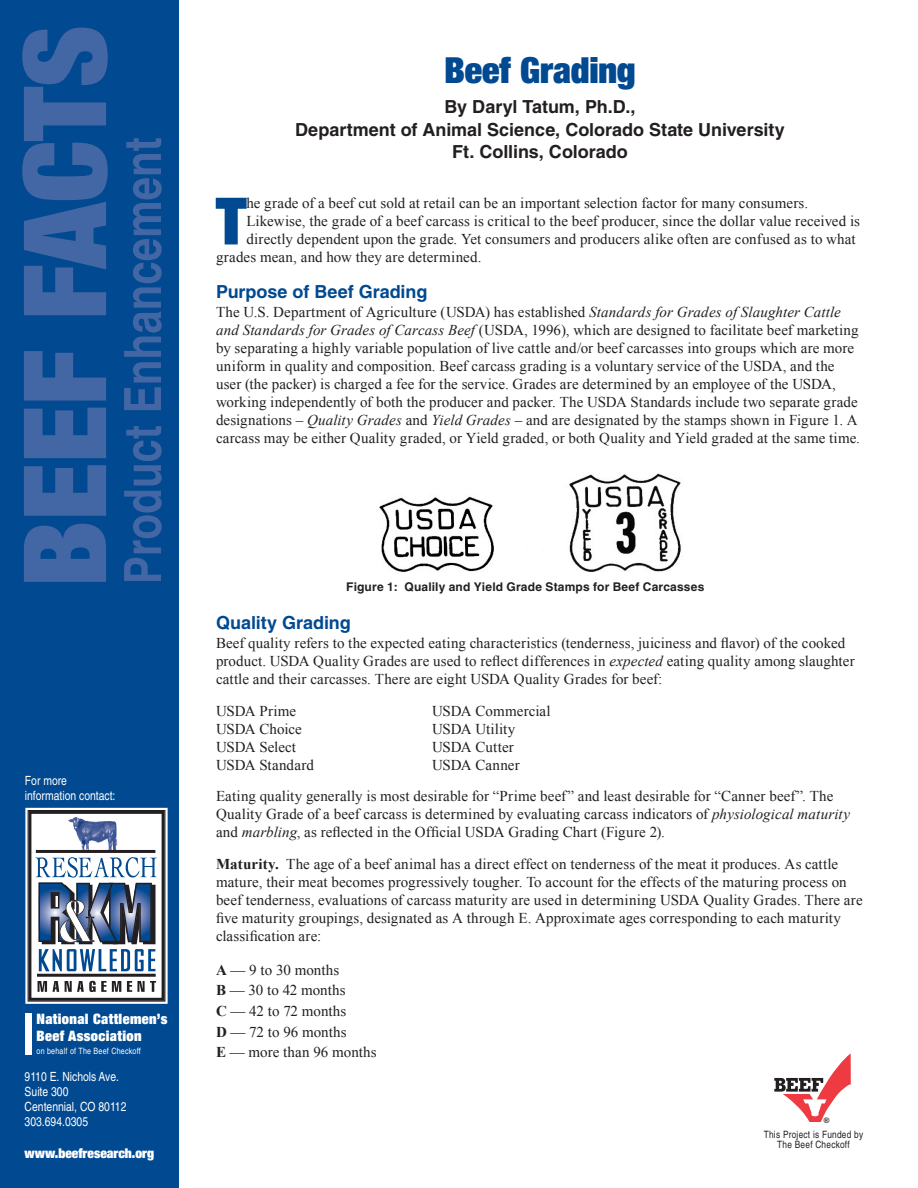
<style>
.page{position:relative;width:918px;height:1188px;background:#fff}
.page>*{position:absolute;margin:0;border:0;box-sizing:border-box;transform-origin:0 0}
._1st_Body_Copy{font:900 expanded 65.4px "Helvetica Neue";color:#014990}
.Head{font:900 expanded 36px "Helvetica Neue";letter-spacing:-.005em;color:#014990}
.Byline{font:700 18px "Helvetica";color:#231f20}
.Subhead{font:700 18px "Helvetica";color:#014990}
.Body_Copy{font:15px/18px "Times New Roman";letter-spacing:.005em;color:#231f20}
._1st_Body_Copy-2{font:15px "Times New Roman";letter-spacing:.005em;color:#231f20}
.t1{font:900 expanded 14.4px/17.2px "Helvetica Neue";letter-spacing:.025em;color:#fff}
.t2{font:900 expanded 13.5px "Helvetica Neue";color:#fff}
.t3{font:condensed 12.6px/15.1px "Helvetica";color:#fff}
.t4{font:700 12px "Helvetica";letter-spacing:.015em;color:#231f20}
.t5{font:condensed 10.05px/10.6px "Helvetica";letter-spacing:.025em;color:#231f20;text-align:center}
.t6{font:condensed 8.7px "Helvetica";letter-spacing:.025em;color:#fff}
.t7{font:700 7.65px "Arial";color:#231f20}
.s1{font-style:italic}
.s2{font-weight:700}
</style>
<div class="page">
<div style="left:0;top:0;width:179px;height:1188px;background:#014990"></div>
<svg style="left:774px;top:1053px;width:77px;height:69px"></svg>
<svg style="left:24px;top:524px;width:82px;height:58px;background:#3961a1"></svg>
<svg style="left:24px;top:465px;width:82px;height:51px"></svg>
<svg style="left:24px;top:408px;width:82px;height:50px"></svg>
<svg style="left:24px;top:351px;width:82px;height:50px"></svg>
<svg style="left:22px;top:28px;width:86px;height:287px"></svg>
<div style="left:25px;top:1013px;width:7px;height:42px;background:#fff"></div>
<svg style="left:124px;top:491px;width:38px;height:90px"></svg>
<svg style="left:126px;top:426px;width:36px;height:59px"></svg>
<svg style="left:124px;top:138px;width:38px;height:272px"></svg>
<div style="left:25px;top:808px;width:143px;height:196px;border:5px solid #fff"></div>
<div style="left:28px;top:811px;width:137px;height:190px;background:#fff"></div>
<div style="left:28px;top:811px;width:137px;height:190px;border:3px solid #231f20"></div>
<svg style="left:38px;top:981px;width:21px;height:11px"></svg>
<svg style="left:65px;top:981px;width:41px;height:11px"></svg>
<svg style="left:112px;top:981px;width:9px;height:11px"></svg>
<svg style="left:127px;top:981px;width:29px;height:11px"></svg>
<hr style="left:37px;top:974px;width:119px;height:3px;background:#231f20">
<svg style="left:36px;top:857px;width:121px;height:114px"></svg>
<img style="left:66px;top:817px;width:52px;height:33px">
<hr style="left:36px;top:850px;width:119px;height:3px;background:#231f20">
<img style="left:379px;top:473px;width:302px;height:99px">
<p class="Head" style="left:444px;top:47px;width:193px">Beef Grading</p>
<p class="Byline" style="left:444px;top:96px;width:193px">By Daryl Tatum, Ph.D.,</p>
<p class="Byline" style="left:295px;top:118px;width:491px">Department of Animal Science, Colorado State University</p>
<p class="Byline" style="left:452px;top:141px;width:177px">Ft. Collins, Colorado</p>
<p class="_1st_Body_Copy" style="left:216px;top:179px;width:32px">T</p>
<p class="_1st_Body_Copy-2" style="left:246px;top:193px;width:563px">he grade of a beef cut sold at retail can be an important selection factor for many consumers.</p>
<p class="_1st_Body_Copy-2" style="left:246px;top:211px;width:615px">Likewise, the grade of a beef carcass is critical to the beef producer, since the dollar value received is</p>
<p class="_1st_Body_Copy-2" style="left:246px;top:229px;width:611px">directly dependent upon the grade. Yet consumers and producers alike often are confused as to what</p>
<p class="_1st_Body_Copy-2" style="left:216px;top:247px;width:267px">grades mean, and how they are determined.</p>
<p class="Subhead" style="left:216px;top:281px;width:213px">Purpose of Beef Grading</p>
<p class="Body_Copy" style="left:216px;top:302px;width:646px">The U.S. Department of Agriculture (USDA) has established <span class="s1">Standards for Grades of Slaughter Cattle and Standards for Grades of Carcass Beef</span> (USDA, 1996), which are designed to facilitate beef marketing by separating a highly variable population of live cattle and/or beef carcasses into groups which are more uniform in quality and composition. Beef carcass grading is a voluntary service of the USDA, and the user (the packer) is charged a fee for the service. Grades are determined by an employee of the USDA, working independently of both the producer and packer. The USDA Standards include two separate grade designations – <span class="s1">Quality Grades</span> and <span class="s1">Yield Grades</span> – and are designated by the stamps shown in Figure 1. A carcass may be either Quality graded, or Yield graded, or both Quality and Yield graded at the same time.</p>
<p class="t3" style="left:25px;top:773px;width:92px">For more information contact:</p>
<p class="t1" style="left:37px;top:1010px;width:132px">National Cattlemen’s<br>Beef Association</p>
<p class="t6" style="left:37px;top:1046px;width:106px">on behalf of The Beef Checkoff</p>
<p class="t3" style="left:25px;top:1069px;width:103px">9110 E. Nichols Ave.<br>Suite 300<br>Centennial, CO 80112<br>303.694.0305</p>
<p class="t2" style="left:25px;top:1144px;width:131px">www.beefresearch.org</p>
<p class="t4" style="left:346px;top:580px;width:360px">Figure 1: Qualily and Yield Grade Stamps for Beef Carcasses</p>
<p class="Subhead" style="left:216px;top:612px;width:136px">Quality Grading</p>
<p class="Body_Copy" style="left:216px;top:634px;width:640px">Beef quality refers to the expected eating characteristics (tenderness, juiciness and flavor) of the cooked product. USDA Quality Grades are used to reflect differences in <span class="s1">expected</span> eating quality among slaughter cattle and their carcasses. There are eight USDA Quality Grades for beef:</p>
<p class="Body_Copy" style="left:216px;top:701px;width:82px">USDA Prime</p>
<p class="Body_Copy" style="left:432px;top:701px;width:120px">USDA Commercial</p>
<p class="Body_Copy" style="left:216px;top:719px;width:87px">USDA Choice</p>
<p class="Body_Copy" style="left:432px;top:719px;width:85px">USDA Utility</p>
<p class="Body_Copy" style="left:216px;top:737px;width:82px">USDA Select</p>
<p class="Body_Copy" style="left:432px;top:737px;width:83px">USDA Cutter</p>
<p class="Body_Copy" style="left:216px;top:755px;width:99px">USDA Standard</p>
<p class="Body_Copy" style="left:432px;top:755px;width:89px">USDA Canner</p>
<p class="Body_Copy" style="left:216px;top:787px;width:636px">Eating quality generally is most desirable for “Prime beef” and least desirable for “Canner beef”. The<br>Quality Grade of a beef carcass is determined by evaluating carcass indicators of <span class="s1">physiological maturity </span>and <span class="s1">marbling</span>, as reflected in the Official USDA Grading Chart (Figure 2).</p>
<p class="Body_Copy" style="left:216px;top:854px;width:648px"><span class="s2">Maturity.</span> The age of a beef animal has a direct effect on tenderness of the meat it produces. As cattle mature, their meat becomes progressively tougher. To account for the effects of the maturing process on beef tenderness, evaluations of carcass maturity are used in determining USDA Quality Grades. There are five maturity groupings, designated as A through E. Approximate ages corresponding to each maturity classification are:</p>
<p class="Body_Copy" style="left:216px;top:959px;width:162px;line-height:20.7px"><span class="s2">A</span> — 9 to 30 months<br><span class="s2">B</span> — 30 to 42 months<br><span class="s2">C</span> — 42 to 72 months<br><span class="s2">D</span> — 72 to 96 months<br><span class="s2">E</span> — more than 96 months</p>
<p class="t7" style="left:824px;top:1115px;width:7px">®</p>
<p class="t5" style="left:764px;top:1129px;width:101px">This Project is Funded by<br>The Beef Checkoff</p>
</div>
